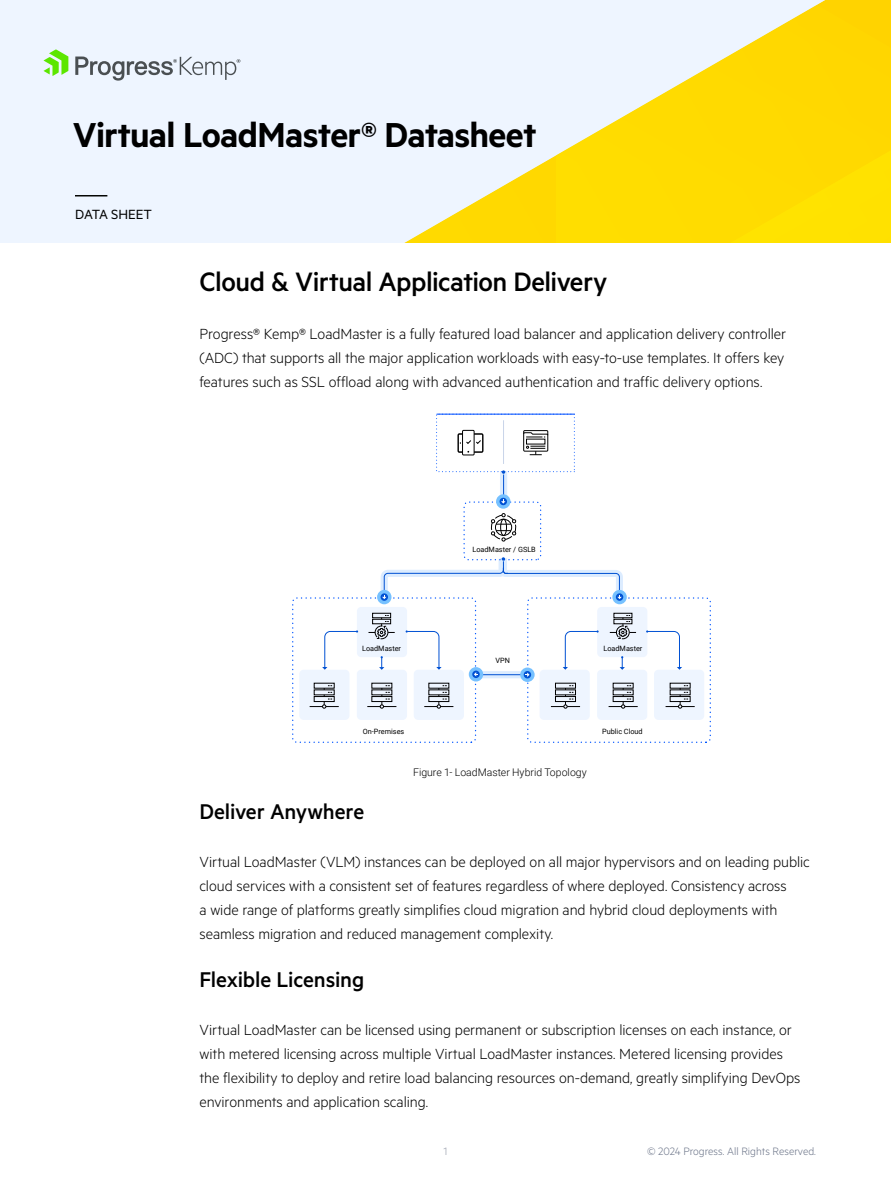
<style>
.page{position:relative;width:891px;height:1188px;background:#fff}
.page>*{position:absolute;margin:0;border:0;box-sizing:border-box;transform-origin:0 0}
.t1{font:600 39px "Metric";letter-spacing:-.02em;color:#000}
.Titles_Level_1{font:500 30px "Metric";letter-spacing:-.02em;color:#000}
.Titles_level_2{font:500 24px "Metric";letter-spacing:-.01em;color:#000}
.Body_1{font:300 16.5px/24px "Metric";letter-spacing:-.005em;color:#000}
.t2{font:15px "Metric";letter-spacing:-.01em;color:#000}
.t3{font:300 12px "Metric";color:#6c7589}
.t4{font:300 12px "Metric";color:#989eac}
.Objects_Titles{font:300 10.5px "Roboto";color:#000}
.t5{font:7.35px "Roboto";color:#000}
</style>
<div class="page">
<div style="left:0;top:0;width:891px;height:243px;background:#eef5ff"></div>
<svg style="left:404px;top:155px;width:152px;height:88px"></svg>
<svg style="left:556px;top:0;width:335px;height:243px"></svg>
<div style="left:719px;top:142px;width:172px;height:101px;background:#ffdc00"></div>
<hr style="left:75px;top:195px;width:32px;height:1px;background:#040503">
<svg style="left:43px;top:49px;width:25px;height:27px"></svg>
<svg style="left:75px;top:57px;width:165px;height:24px"></svg>
<div style="left:597px;top:607px;width:50px;height:50px;background:#eef5ff;border-radius:4px"></div>
<div style="left:540px;top:670px;width:50px;height:50px;background:#eef5ff;border-radius:4px"></div>
<div style="left:527px;top:597px;width:184px;height:146px;border:1px dashed #0357ff;border-radius:4px"></div>
<div style="left:597px;top:670px;width:50px;height:50px;background:#eef5ff;border-radius:4px"></div>
<div style="left:654px;top:670px;width:50px;height:50px;background:#eef5ff;border-radius:4px"></div>
<div style="left:523px;top:430px;width:25px;height:22px;border:1px solid #000"></div>
<svg style="left:523px;top:432px;width:25px;height:6px"></svg>
<svg style="left:526px;top:446px;width:19px;height:9px"></svg>
<div style="left:462px;top:430px;width:12px;height:25px;border:1px solid #000"></div>
<svg style="left:457px;top:433px;width:27px;height:20px"></svg>
<svg style="left:612px;top:590px;width:15px;height:14px"></svg>
<div style="left:616px;top:593px;width:7px;height:8px;background:#0051d3;border-radius:50%"></div>
<svg style="left:482px;top:671px;width:39px;height:7px"></svg>
<hr style="left:477px;top:674px;width:48px;height:1px;background:#0051d3">
<div style="left:500px;top:475px;width:7px;height:21px;background:#dcecff"></div>
<hr style="left:437px;top:414px;width:138px;height:1px;background:#004fff">
<div style="left:357px;top:607px;width:50px;height:50px;background:#eef5ff;border-radius:4px"></div>
<div style="left:463px;top:501px;width:78px;height:59px;border:1px dashed #0357ff;border-radius:4px"></div>
<div style="left:299px;top:670px;width:50px;height:50px;background:#eef5ff;border-radius:4px"></div>
<div style="left:292px;top:597px;width:184px;height:146px;border:1px dashed #0357ff;border-radius:4px"></div>
<svg style="left:369px;top:615px;width:26px;height:24px"></svg>
<div style="left:357px;top:670px;width:50px;height:50px;background:#eef5ff;border-radius:4px"></div>
<div style="left:414px;top:670px;width:50px;height:50px;background:#eef5ff;border-radius:4px"></div>
<svg style="left:520px;top:668px;width:15px;height:14px"></svg>
<svg style="left:524px;top:671px;width:7px;height:7px"></svg>
<svg style="left:525px;top:673px;width:5px;height:4px"></svg>
<svg style="left:496px;top:494px;width:14px;height:15px"></svg>
<div style="left:469px;top:667px;width:14px;height:15px;background:#76c1ff;border-radius:50%"></div>
<div style="left:472px;top:671px;width:8px;height:7px;background:#0051d3;border-radius:50%"></div>
<svg style="left:474px;top:672px;width:4px;height:5px"></svg>
<hr style="left:503px;top:420px;width:1px;height:44px;background:#c9d5e9">
<svg style="left:377px;top:590px;width:15px;height:14px"></svg>
<div style="left:381px;top:593px;width:7px;height:8px;background:#0051d3;border-radius:50%"></div>
<svg style="left:491px;top:513px;width:25px;height:29px"></svg>
<svg style="left:377px;top:555px;width:249px;height:44px"></svg>
<svg style="left:322px;top:630px;width:36px;height:40px"></svg>
<svg style="left:406px;top:630px;width:36px;height:40px"></svg>
<svg style="left:379px;top:656px;width:5px;height:14px"></svg>
<svg style="left:563px;top:630px;width:36px;height:40px"></svg>
<svg style="left:646px;top:630px;width:36px;height:40px"></svg>
<svg style="left:620px;top:656px;width:5px;height:14px"></svg>
<svg style="left:501px;top:470px;width:5px;height:34px"></svg>
<svg style="left:310px;top:685px;width:29px;height:24px"></svg>
<svg style="left:367px;top:685px;width:29px;height:24px"></svg>
<svg style="left:424px;top:685px;width:29px;height:24px"></svg>
<svg style="left:551px;top:685px;width:29px;height:24px"></svg>
<svg style="left:609px;top:685px;width:29px;height:24px"></svg>
<svg style="left:666px;top:685px;width:29px;height:24px"></svg>
<svg style="left:610px;top:615px;width:26px;height:24px"></svg>
<h1 class="t1" style="left:73px;top:112px;width:465px">Virtual LoadMaster® Datasheet</h1>
<p class="t2" style="left:75px;top:206px;width:78px">DATA SHEET</p>
<p class="Titles_Level_1" style="left:200px;top:264px;width:409px">Cloud &amp; Virtual Application Delivery</p>
<p class="Body_1" style="left:200px;top:321px;width:588px;text-align:justify">Progress® Kemp® LoadMaster is a fully featured load balancer and application delivery controller (ADC) that supports all the major application workloads with easy-to-use templates. It offers key features such as SSL offload along with advanced authentication and traffic delivery options.</p>
<p class="t5" style="left:473px;top:544px;width:65px">LoadMaster / GSLB</p>
<p class="t5" style="left:362px;top:643px;width:40px">LoadMaster</p>
<p class="t5" style="left:603px;top:643px;width:40px">LoadMaster</p>
<p class="t5" style="left:496px;top:655px;width:16px">VPN</p>
<p class="t5" style="left:363px;top:726px;width:43px">On-Premises</p>
<p class="Objects_Titles" style="left:413px;top:765px;width:175px">Figure 1- LoadMaster Hybrid Topology</p>
<p class="t5" style="left:602px;top:726px;width:42px">Public Cloud</p>
<p class="Titles_level_2" style="left:200px;top:798px;width:166px">Deliver Anywhere</p>
<p class="Body_1" style="left:200px;top:849px;width:612px">Virtual LoadMaster (VLM) instances can be deployed on all major hypervisors and on leading public cloud services with a consistent set of features regardless of where deployed. Consistency across<br>a wide range of platforms greatly simplifies cloud migration and hybrid cloud deployments with seamless migration and reduced management complexity.</p>
<p class="Titles_level_2" style="left:200px;top:966px;width:166px">Flexible Licensing</p>
<p class="Body_1" style="left:200px;top:1017px;width:602px">Virtual LoadMaster can be licensed using permanent or subscription licenses on each instance, or with metered licensing across multiple Virtual LoadMaster instances. Metered licensing provides the flexibility to deploy and retire load balancing resources on-demand, greatly simplifying DevOps environments and application scaling.</p>
<p class="t4" style="left:444px;top:1144px;width:5px">1</p>
<p class="t3" style="left:647px;top:1144px;width:170px">© 2024 Progress. All Rights Reserved.</p>
</div>
